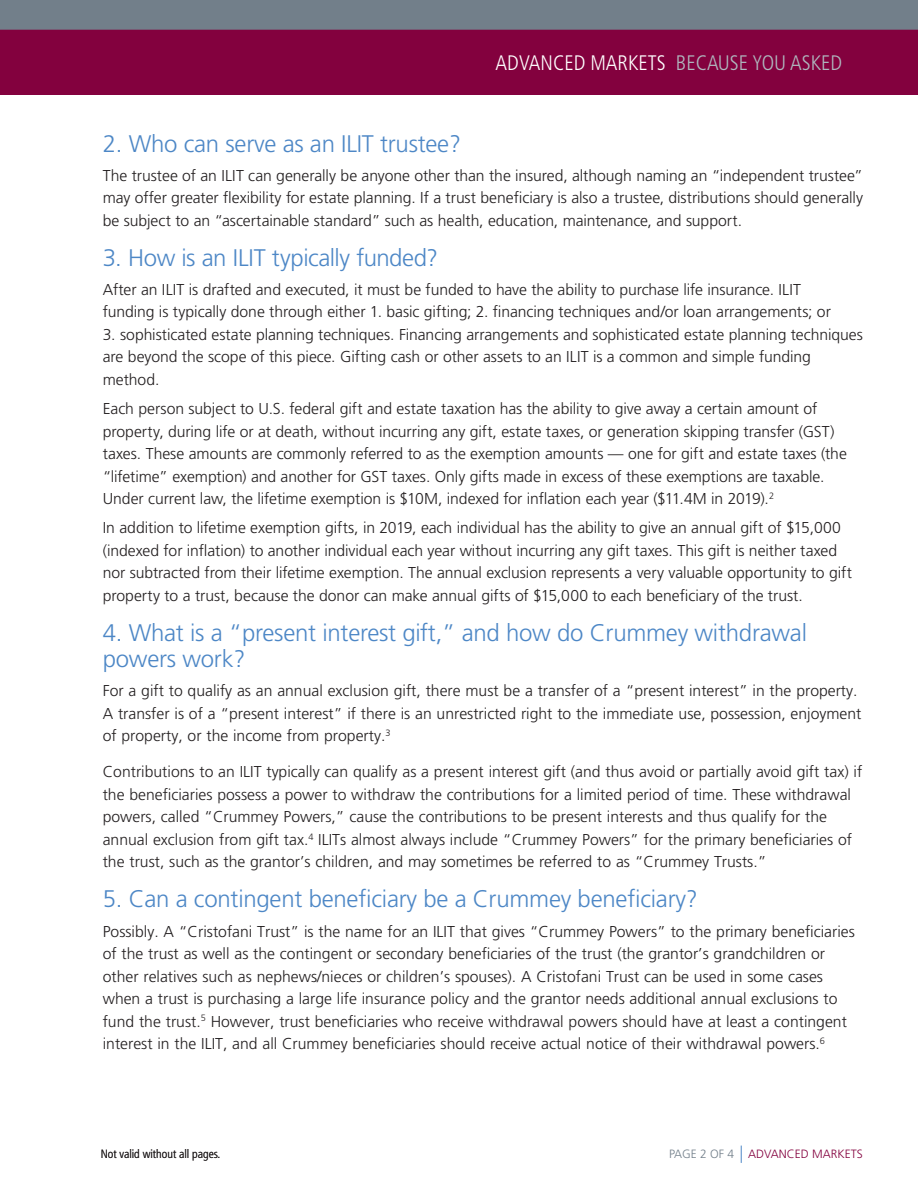
<style>
.page{position:relative;width:918px;height:1188px;background:#fff}
.page>*{position:absolute;margin:0;border:0;box-sizing:border-box;transform-origin:0 0}
.t1{font:300 24px/26.4px "Frutiger LT Pro";letter-spacing:-.01em;color:#4d87c6}
.t2{font:300 condensed 21px "Frutiger";color:#fff}
.t3{font:300 15.75px/22.5px "Frutiger LT Pro";color:#231f20}
.t4{font:300 condensed 12px "Frutiger LT Pro";color:#231f20}
.t5{font:300 12px "Frutiger LT Pro";color:#83013e}
.s1{color:#afb7be}
.s2{color:#727f8a}
</style>
<div class="page">
<svg style="left:741px;top:1146px;width:1px;height:17px"></svg>
<div style="left:0;top:10px;width:918px;height:84px;background:#83013e"></div>
<div style="left:0;top:0;width:918px;height:30px;background:#727f8a"></div>
<h2 class="t2" style="left:496px;top:51px;width:348px">ADVANCED MARKETS <span class="s1">BECAUSE YOU ASKED</span></h2>
<h2 class="t2" style="left:512px;top:51px;width:353px">ADVANCED MARKETS <span class="s1">BECAUSE YOU ASKED</span></h2>
<h1 class="t1" style="left:103px;top:130px;width:360px">2. Who can serve as an ILIT trustee?</h1>
<p class="t3" style="left:103px;top:164px;width:762px;text-align:justify">The trustee of an ILIT can generally be anyone other than the insured, although naming an “independent trustee” may offer greater flexibility for estate planning. If a trust beneficiary is also a trustee, distributions should generally be subject to an “ascertainable standard” such as health, education, maintenance, and support.</p>
<h1 class="t1" style="left:103px;top:244px;width:337px">3. How is an ILIT typically funded?</h1>
<p class="t3" style="left:103px;top:278px;width:730px">After an ILIT is drafted and executed, it must be funded to have the ability to purchase life insurance. ILIT funding is typically done through either 1. basic gifting; 2. financing techniques and/or loan arrangements; or</p>
<p class="t3" style="left:103px;top:323px;width:762px">3. sophisticated estate planning techniques. Financing arrangements and sophisticated estate planning techniques are beyond the scope of this piece. Gifting cash or other assets to an ILIT is a common and simple funding method.</p>
<p class="t3" style="left:103px;top:398px;width:746px">Each person subject to U.S. federal gift and estate taxation has the ability to give away a certain amount of property, during life or at death, without incurring any gift, estate taxes, or generation skipping transfer (GST) taxes. These amounts are commonly referred to as the exemption amounts — one for gift and estate taxes (the “lifetime” exemption) and another for GST taxes. Only gifts made in excess of these exemptions are taxable.<br>Under current law, the lifetime exemption is $10M, indexed for inflation each year ($11.4M in 2019).<sup>2</sup></p>
<p class="t3" style="left:103px;top:517px;width:751px">In addition to lifetime exemption gifts, in 2019, each individual has the ability to give an annual gift of $15,000 (indexed for inflation) to another individual each year without incurring any gift taxes. This gift is neither taxed nor subtracted from their lifetime exemption. The annual exclusion represents a very valuable opportunity to gift property to a trust, because the donor can make annual gifts of $15,000 to each beneficiary of the trust.</p>
<h1 class="t1" style="left:103px;top:619px;width:706px">4. What is a “present interest gift,” and how do Crummey withdrawal powers work?</h1>
<p class="t3" style="left:103px;top:680px;width:760px">For a gift to qualify as an annual exclusion gift, there must be a transfer of a “present interest” in the property.<br>A transfer is of a “present interest” if there is an unrestricted right to the immediate use, possession, enjoyment of property, or the income from property.<sup>3</sup></p>
<p class="t3" style="left:103px;top:761px;width:761px">Contributions to an ILIT typically can qualify as a present interest gift (and thus avoid or partially avoid gift tax) if the beneficiaries possess a power to withdraw the contributions for a limited period of time. These withdrawal powers, called “Crummey Powers,” cause the contributions to be present interests and thus qualify for the annual exclusion from gift tax.<sup>4</sup> ILITs almost always include “Crummey Powers” for the primary beneficiaries of the trust, such as the grantor’s children, and may sometimes be referred to as “Crummey Trusts.”</p>
<h1 class="t1" style="left:103px;top:886px;width:597px">5. Can a contingent beneficiary be a Crummey beneficiary?</h1>
<p class="t3" style="left:103px;top:920px;width:754px">Possibly. A “Cristofani Trust” is the name for an ILIT that gives “Crummey Powers” to the primary beneficiaries of the trust as well as the contingent or secondary beneficiaries of the trust (the grantor’s grandchildren or other relatives such as nephews/nieces or children’s spouses). A Cristofani Trust can be used in some cases when a trust is purchasing a large life insurance policy and the grantor needs additional annual exclusions to fund the trust.<sup>5</sup> However, trust beneficiaries who receive withdrawal powers should have at least a contingent interest in the ILIT, and all Crummey beneficiaries should receive actual notice of their withdrawal powers.<sup>6</sup></p>
<p class="t4" style="left:101px;top:1147px;width:121px">Not valid without all pages.</p>
<p class="t5" style="left:669px;top:1147px;width:195px"><span class="s2">PAGE 2 OF 4</span> ADVANCED MARKETS</p>
</div>
